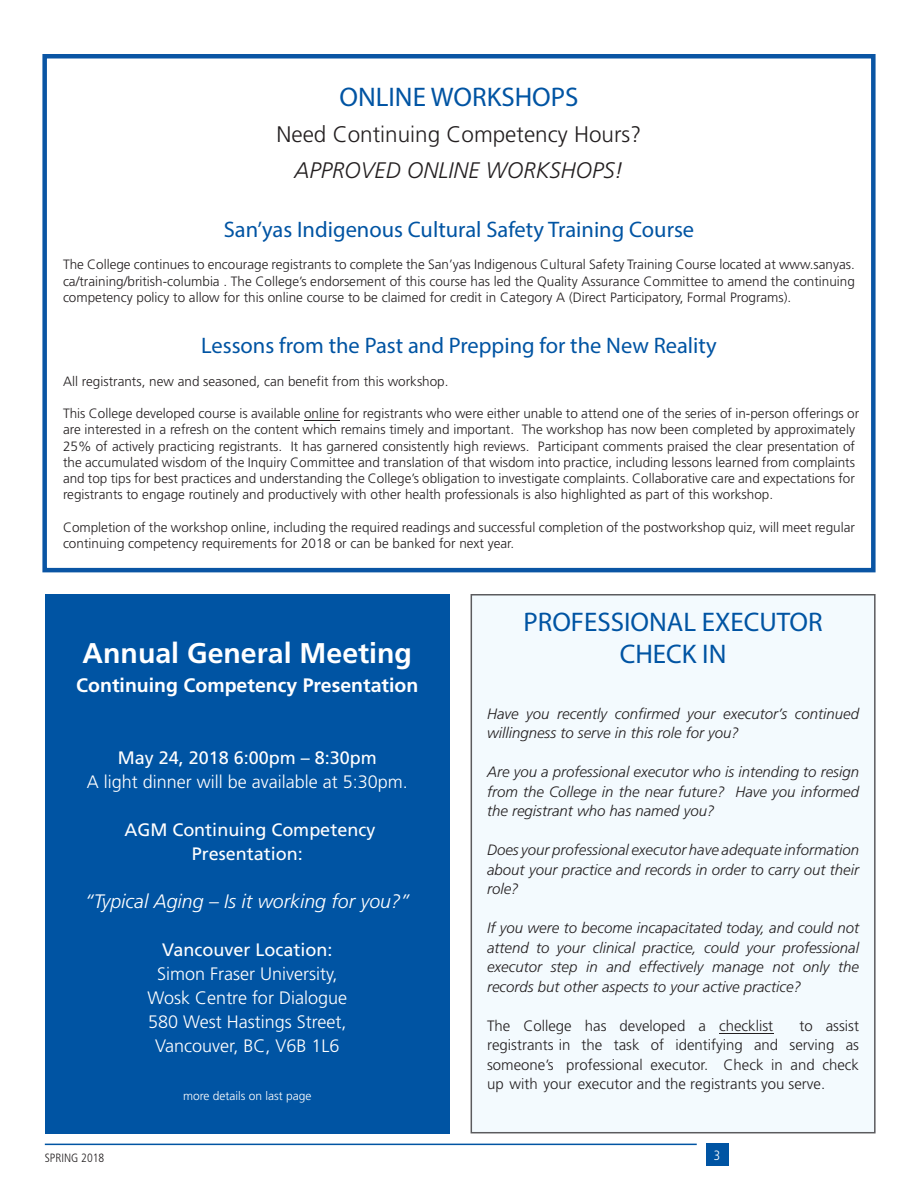
<style>
.page{position:relative;width:918px;height:1188px;background:#fff}
.page>*{position:absolute;margin:0;border:0;box-sizing:border-box;transform-origin:0 0}
.t1{font:700 28.5px "Frutiger LT Std";color:#fff}
.t2{font:27px/32.4px "Myriad Pro";color:#0054a3;text-align:center}
.t3{font:22.5px "Myriad Pro";color:#0054a3}
.t4{font:300 22.5px/36px "Frutiger LT Std";color:#231f20;text-align:center}
.t5{font:italic 300 19.5px "Frutiger LT Std";color:#fff}
.t6{font:700 19.5px "Frutiger LT Std";color:#fff}
.t7{font:300 18px "Frutiger LT Std";color:#fff}
.t8{font:18px "Frutiger LT Std";color:#fff}
.t9{font:italic 300 15px/19.5px "Frutiger LT Std";color:#231f20;text-align:justify}
.t10{font:300 15px/19.5px "Frutiger LT Std";color:#231f20;text-align:justify}
.t11{font:300 13.5px/16.2px "Frutiger LT Std";color:#231f20}
.t12{font:300 condensed 13.5px "Frutiger LT Std";color:#fff}
.t13{font:300 12px "Frutiger LT Std";color:#fff}
.t14{font:300 condensed 12px "Frutiger LT Std";color:#231f20}
.s1{font-style:italic}
</style>
<div class="page">
<div style="left:706px;top:1144px;width:22px;height:22px;background:#0054a3"></div>
<hr style="left:45px;top:1144px;width:652px;height:1px;background:#0054a3">
<div style="left:42px;top:54px;width:834px;height:518px;border:4px solid #0a55a4"></div>
<div style="left:45px;top:594px;width:405px;height:539px;background:#0054a3"></div>
<div style="left:471px;top:595px;width:404px;height:538px;background:#f3fafe"></div>
<div style="left:471px;top:594px;width:405px;height:539px;border:2px solid #5b5b5e"></div>
<hr style="left:719px;top:1033px;width:54px;height:1px;background:#231f20">
<hr style="left:304px;top:420px;width:35px;height:1px;background:#231f20">
<p class="t2" style="left:339px;top:80px;width:241px">ONLINE WORKSHOPS</p>
<p class="t4" style="left:276px;top:116px;width:367px">Need Continuing Competency Hours?<br><span class="s1">APPROVED ONLINE WORKSHOPS!</span></p>
<p class="t3" style="left:224px;top:216px;width:472px">San’yas Indigenous Cultural Safety Training Course</p>
<p class="t11" style="left:63px;top:257px;width:793px;text-align:justify">The College continues to encourage registrants to complete the San’yas Indigenous Cultural Safety Training Course located at www.sanyas. ca/training/british-columbia . The College’s endorsement of this course has led the Quality Assurance Committee to amend the continuing competency policy to allow for this online course to be claimed for credit in Category A (Direct Participatory, Formal Programs).</p>
<p class="t3" style="left:201px;top:332px;width:517px">Lessons from the Past and Prepping for the New Reality</p>
<p class="t11" style="left:63px;top:373px;width:387px">All registrants, new and seasoned, can benefit from this workshop.</p>
<p class="t11" style="left:63px;top:406px;width:798px">This College developed course is available online for registrants who were either unable to attend one of the series of in-person offerings or are interested in a refresh on the content which remains timely and important. The workshop has now been completed by approximately 25% of actively practicing registrants. It has garnered consistently high reviews. Participant comments praised the clear presentation of the accumulated wisdom of the Inquiry Committee and translation of that wisdom into practice, including lessons learned from complaints and top tips for best practices and understanding the College’s obligation to investigate complaints. Collaborative care and expectations for registrants to engage routinely and productively with other health professionals is also highlighted as part of this workshop.</p>
<p class="t11" style="left:63px;top:519px;width:793px">Completion of the workshop online, including the required readings and successful completion of the postworkshop quiz, will meet regular continuing competency requirements for 2018 or can be banked for next year.</p>
<p class="t1" style="left:83px;top:637px;width:331px">Annual General Meeting</p>
<p class="t6" style="left:76px;top:674px;width:344px">Continuing Competency Presentation</p>
<p class="t8" style="left:118px;top:747px;width:261px">May 24, 2018 6:00pm – 8:30pm</p>
<p class="t7" style="left:87px;top:771px;width:323px">A light dinner will be available at 5:30pm.</p>
<p class="t8" style="left:124px;top:819px;width:252px">AGM Continuing Competency</p>
<p class="t8" style="left:192px;top:843px;width:113px">Presentation:</p>
<p class="t5" style="left:85px;top:890px;width:326px">“Typical Aging – Is it working for you?”</p>
<p class="t8" style="left:162px;top:939px;width:172px">Vancouver Location:</p>
<p class="t7" style="left:157px;top:963px;width:182px">Simon Fraser University,</p>
<p class="t7" style="left:148px;top:987px;width:201px">Wosk Centre for Dialogue</p>
<p class="t7" style="left:148px;top:1011px;width:200px">580 West Hastings Street,</p>
<p class="t7" style="left:155px;top:1035px;width:186px">Vancouver, BC, V6B 1L6</p>
<p class="t13" style="left:183px;top:1089px;width:130px">more details on last page</p>
<p class="t2" style="left:523px;top:605px;width:301px">PROFESSIONAL EXECUTOR<br>CHECK IN</p>
<p class="t9" style="left:487px;top:704px;width:374px">Have you recently confirmed your executor’s continued willingness to serve in this role for you?</p>
<p class="t9" style="left:487px;top:762px;width:374px">Are you a professional executor who is intending to resign from the College in the near future? Have you informed the registrant who has named you?</p>
<p class="t9" style="left:487px;top:840px;width:374px">Does your professional executor have adequate information about your practice and records in order to carry out their role?</p>
<p class="t9" style="left:487px;top:918px;width:373px">If you were to become incapacitated today, and could not attend to your clinical practice, could your professional executor step in and effectively manage not only the records but other aspects to your active practice?</p>
<p class="t10" style="left:487px;top:1016px;width:288px">The College has developed a checklist</p>
<p class="t10" style="left:487px;top:1016px;width:374px;text-indent:312px">to assist registrants in the task of identifying and serving as someone’s professional executor. Check in and check up with your executor and the registrants you serve.</p>
<p class="t14" style="left:45px;top:1151px;width:61px">SPRING 2018</p>
<p class="t12" style="left:714px;top:1147px;width:8px">3</p>
</div>
